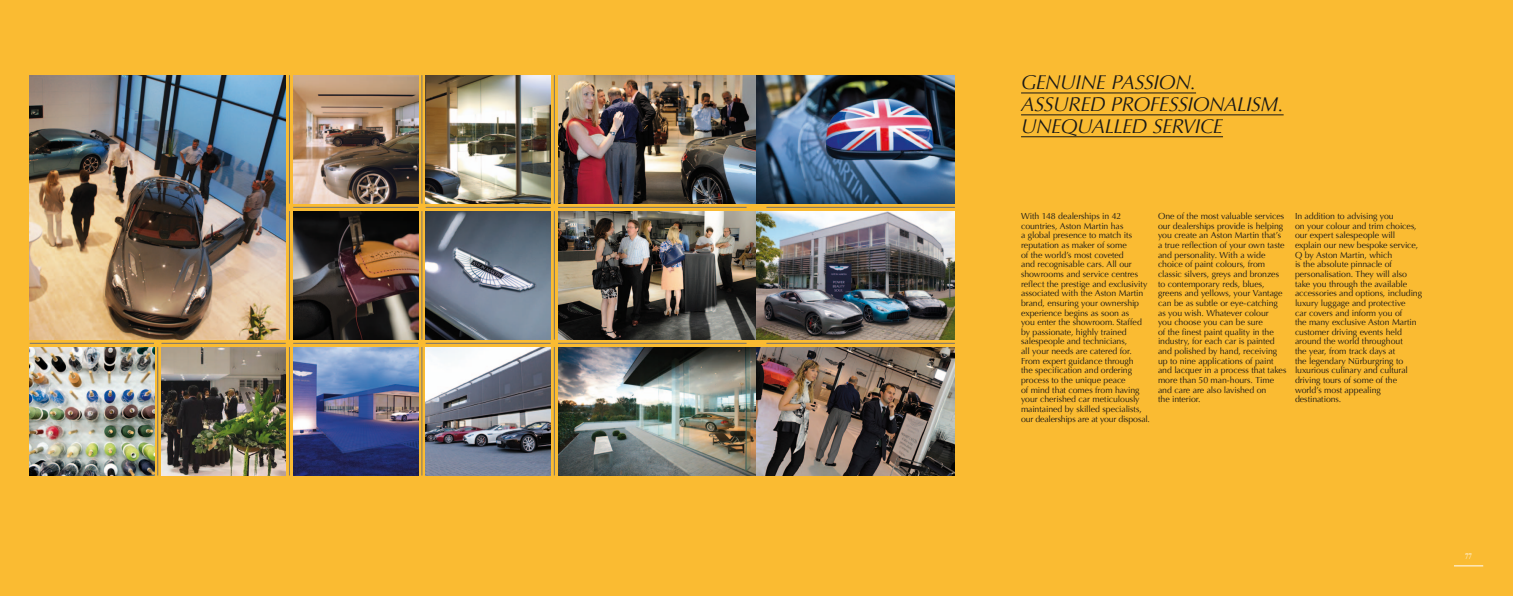
<style>
.page{position:relative;width:1513px;height:596px;background:#fff}
.page>*{position:absolute;margin:0;border:0;box-sizing:border-box;transform-origin:0 0}
.t1{font:italic 20.12px/21.9px "Optima";letter-spacing:-.025em;color:#181817}
.t2{font:8.75px/9.6px "Optima";letter-spacing:-.01em;color:#181817}
.t3{font:7.88px "Hoefler Text";color:#fff}
</style>
<div class="page">
<div style="left:0;top:0;width:1513px;height:595px;background:#fabb32"></div>
<img style="left:558px;top:75px;width:397px;height:128px">
<img style="left:558px;top:347px;width:397px;height:128px">
<img style="left:558px;top:211px;width:397px;height:128px">
<img style="left:426px;top:211px;width:125px;height:128px">
<img style="left:426px;top:75px;width:125px;height:128px">
<img style="left:293px;top:211px;width:125px;height:128px">
<img style="left:426px;top:347px;width:125px;height:128px">
<img style="left:161px;top:347px;width:125px;height:128px">
<img style="left:293px;top:75px;width:125px;height:128px">
<img style="left:293px;top:347px;width:125px;height:128px">
<img style="left:30px;top:347px;width:124px;height:128px">
<img style="left:30px;top:75px;width:256px;height:264px">
<hr style="left:1021px;top:93px;width:175px;height:1px;background:#181817">
<hr style="left:1021px;top:114px;width:263px;height:1px;background:#181817">
<hr style="left:1021px;top:136px;width:202px;height:1px;background:#181817">
<hr style="left:766px;top:207px;width:189px;height:1px;background:#747272">
<hr style="left:558px;top:207px;width:189px;height:1px;background:#747272">
<hr style="left:426px;top:207px;width:125px;height:1px;background:#747272">
<hr style="left:293px;top:207px;width:125px;height:1px;background:#747272">
<hr style="left:766px;top:342px;width:189px;height:1px;background:#747272">
<hr style="left:558px;top:342px;width:189px;height:1px;background:#747272">
<hr style="left:426px;top:342px;width:125px;height:1px;background:#747272">
<hr style="left:293px;top:342px;width:125px;height:1px;background:#747272">
<hr style="left:161px;top:342px;width:125px;height:1px;background:#747272">
<hr style="left:30px;top:342px;width:124px;height:1px;background:#747272">
<hr style="left:157px;top:347px;width:1px;height:128px;background:#747272">
<hr style="left:289px;top:347px;width:1px;height:128px;background:#747272">
<hr style="left:421px;top:347px;width:1px;height:128px;background:#747272">
<hr style="left:554px;top:347px;width:1px;height:128px;background:#747272">
<hr style="left:289px;top:211px;width:1px;height:128px;background:#747272">
<hr style="left:421px;top:211px;width:1px;height:128px;background:#747272">
<hr style="left:554px;top:211px;width:1px;height:128px;background:#747272">
<hr style="left:289px;top:75px;width:1px;height:128px;background:#747272">
<hr style="left:421px;top:75px;width:1px;height:128px;background:#747272">
<hr style="left:554px;top:75px;width:1px;height:128px;background:#747272">
<svg style="left:1454px;top:565px;width:29px;height:1px"></svg>
<h1 class="t1" style="left:1021px;top:71px;width:264px">GENUINE PASSION.<br>ASSURED PROFESSIONALISM.<br>UNEQUALLED SERVICE</h1>
<p class="t2" style="left:1021px;top:211px;width:130px">With 148 dealerships in 42 countries, Aston Martin has<br>a global presence to match its reputation as maker of some<br>of the world’s most coveted<br>and recognisable cars. All our showrooms and service centres reflect the prestige and exclusivity associated with the Aston Martin brand, ensuring your ownership experience begins as soon as<br>you enter the showroom. Staffed by passionate, highly trained salespeople and technicians,<br>all your needs are catered for.<br>From expert guidance through<br>the specification and ordering process to the unique peace<br>of mind that comes from having your cherished car meticulously maintained by skilled specialists, our dealerships are at your disposal.</p>
<p class="t2" style="left:1158px;top:211px;width:130px">One of the most valuable services our dealerships provide is helping you create an Aston Martin that’s a true reflection of your own taste and personality. With a wide choice of paint colours, from classic silvers, greys and bronzes to contemporary reds, blues, greens and yellows, your Vantage can be as subtle or eye-catching as you wish. Whatever colour<br>you choose you can be sure<br>of the finest paint quality in the industry, for each car is painted and polished by hand, receiving up to nine applications of paint and lacquer in a process that takes more than 50 man-hours. Time and care are also lavished on<br>the interior.</p>
<p class="t2" style="left:1295px;top:211px;width:129px">In addition to advising you<br>on your colour and trim choices, our expert salespeople will explain our new bespoke service,<br>Q by Aston Martin, which<br>is the absolute pinnacle of personalisation. They will also take you through the available accessories and options, including luxury luggage and protective<br>car covers and inform you of<br>the many exclusive Aston Martin customer driving events held around the world throughout<br>the year, from track days at<br>the legendary Nürburgring to luxurious culinary and cultural driving tours of some of the world’s most appealing destinations.</p>
<p class="t3" style="left:1465px;top:549px;width:9px">77</p>
</div>
